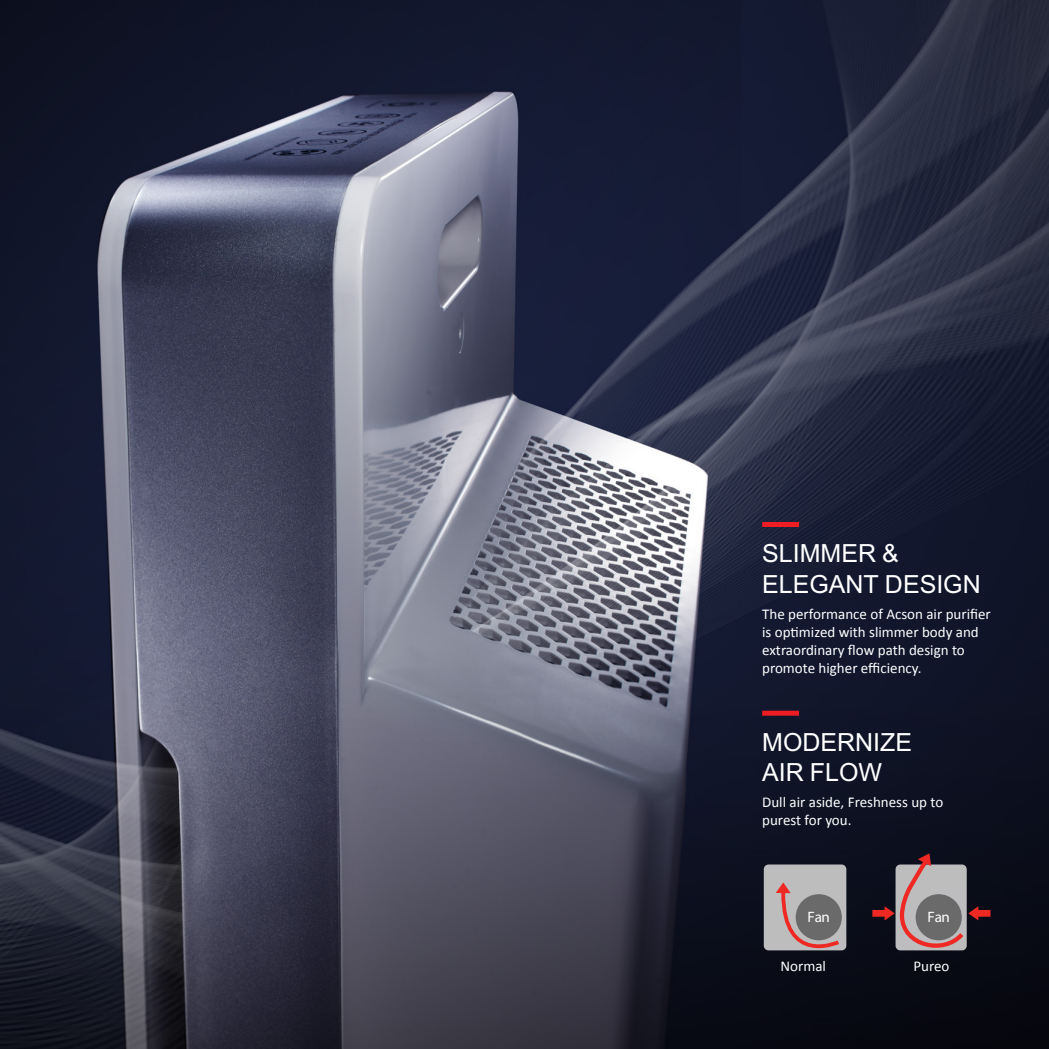
<style>
.page{position:relative;width:1049px;height:1049px;background:#fff}
.page>*{position:absolute;margin:0;border:0;box-sizing:border-box;transform-origin:0 0}
.t1{font:25px/31px "Akshar Unicode";color:#fff}
.t2{font:15px/18px "Calibri";color:#fff}
.t3{font:15px "Myriad Pro";letter-spacing:-.025em;color:#fff}
</style>
<div class="page">
<img style="left:0;top:0;width:1049px;height:1049px">
<div style="left:762px;top:522px;width:37px;height:5px;background:#ee1d23"></div>
<div style="left:762px;top:711px;width:37px;height:5px;background:#ee1d23"></div>
<div style="left:764px;top:864px;width:82px;height:86px;background:#bdbdbe;border-radius:5px"></div>
<svg style="left:776px;top:882px;width:66px;height:85px"></svg>
<svg style="left:872px;top:853px;width:118px;height:102px;background:#625359"></svg>
<p class="t1" style="left:762px;top:538px;width:220px">SLIMMER &amp;<br>ELEGANT DESIGN</p>
<p class="t2" style="left:762px;top:604px;width:230px">The performance of Acson air purifier is optimized with slimmer body and extraordinary flow path design to promote higher efficiency.</p>
<p class="t1" style="left:762px;top:727px;width:151px">MODERNIZE</p>
<p class="t1" style="left:762px;top:757px;width:121px">AIR FLOW</p>
<p class="t2" style="left:762px;top:792px;width:183px">Dull air aside, Freshness up to</p>
<p class="t2" style="left:762px;top:810px;width:91px">purest for you.</p>
<p class="t3" style="left:807px;top:907px;width:24px">Fan</p>
<p class="t3" style="left:927px;top:907px;width:24px">Fan</p>
<p class="t2" style="left:781px;top:956px;width:47px">Normal</p>
<p class="t2" style="left:913px;top:956px;width:38px">Pureo</p>
</div>
